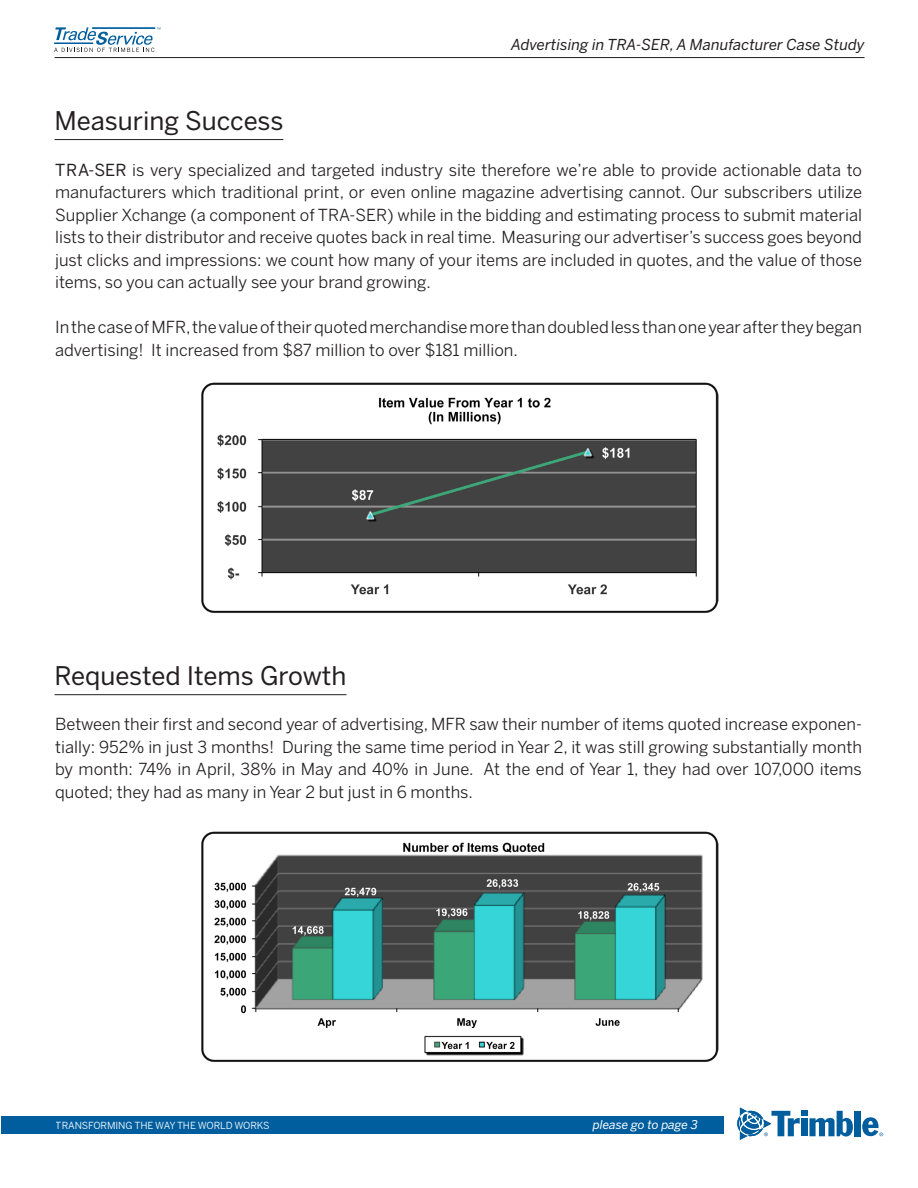
<style>
.page{position:relative;width:918px;height:1188px;background:#fff}
.page>*{position:absolute;margin:0;border:0;box-sizing:border-box;transform-origin:0 0}
.cs_black_headline_le{font:25.5px "Benton Sans";color:#231f20}
.case_study_text{font:16.5px/22.5px "Benton Sans";color:#231f20;text-align:justify}
.t1{font:italic 15px "Benton Sans";color:#231f20}
.page_lead{font:italic 12px "Benton Sans";letter-spacing:-.01em;color:#fff}
.t2{font:9.75px "Benton Sans";letter-spacing:-.01em;color:#fff}
.s1{font-style:inherit}
</style>
<div class="page">
<hr style="left:55px;top:57px;width:810px;height:1px;background:#231f20">
<svg style="left:54px;top:27px;width:107px;height:25px"></svg>
<div style="left:855px;top:1111px;width:6px;height:25px;background:#005e9e"></div>
<svg style="left:737px;top:1108px;width:116px;height:32px"></svg>
<svg style="left:862px;top:1117px;width:21px;height:19px"></svg>
<div style="left:1px;top:1117px;width:723px;height:17px;background:#005e9e"></div>
<hr style="left:55px;top:139px;width:228px;height:1px;background:#231f20">
<img style="left:201px;top:383px;width:517px;height:230px">
<hr style="left:55px;top:694px;width:292px;height:1px;background:#231f20">
<img style="left:201px;top:831px;width:517px;height:231px">
<p class="t1" style="left:511px;top:35px;width:355px">Advertising in TRA-SER, A Manufacturer Case Study</p>
<p class="cs_black_headline_le" style="left:55px;top:106px;width:230px">Measuring Success</p>
<p class="case_study_text" style="left:55px;top:158px;width:809px"><span class="s1">TRA-SER</span> is very specialized and targeted industry site therefore we’re able to provide actionable data to manufacturers which traditional print, or even online magazine advertising cannot. Our subscribers utilize Supplier Xchange (a component of TRA-SER) while in the bidding and estimating process to submit material lists to their distributor and receive quotes back in real time. Measuring our advertiser’s success goes beyond just clicks and impressions: we count how many of your items are included in quotes, and the value of those items, so you can actually see your brand growing.</p>
<p class="case_study_text" style="left:55px;top:316px;width:808px">In the case of MFR, the value of their quoted merchandise more than doubled less than one year after they began advertising! It increased from $87 million to over $181 million.</p>
<p class="cs_black_headline_le" style="left:55px;top:661px;width:293px">Requested Items Growth</p>
<p class="case_study_text" style="left:55px;top:713px;width:809px">Between their first and second year of advertising, MFR saw their number of items quoted increase exponen&shy;tially: 952% in just 3 months! During the same time period in Year 2, it was still growing substantially month by month: 74% in April, 38% in May and 40% in June. At the end of Year 1, they had over 107,000 items quoted; they had as many in Year 2 but just in 6 months.</p>
<p class="t2" style="left:56px;top:1119px;width:215px">TRANSFORMING THE WAY THE WORLD WORKS</p>
<p class="page_lead" style="left:593px;top:1117px;width:106px">please go to page 3</p>
</div>
